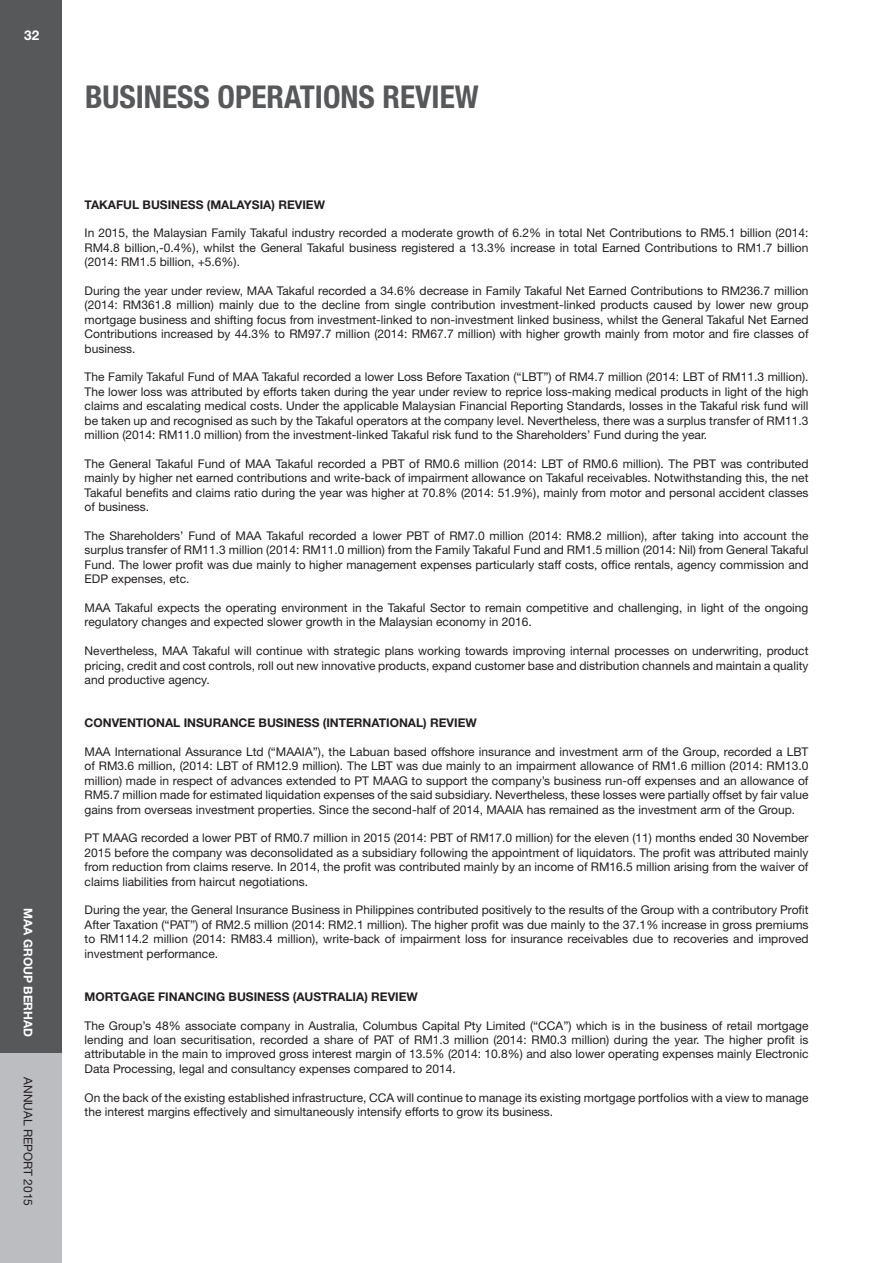
<style>
.page{position:relative;width:893px;height:1263px;background:#fff}
.page>*{position:absolute;margin:0;border:0;box-sizing:border-box;transform-origin:0 0}
.t1{font:700 condensed 31.5px "Helvetica Neue LT Std";color:#57585a}
.t2{font:700 13.5px "Helvetica Neue LT Std";color:#fff}
.t3{font:12px/14.4px "Helvetica Neue LT Std";color:#231f20;text-align:justify}
.t4{font:700 12px "Helvetica Neue LT Std";color:#231f20}
.t5{font:700 12px "Helvetica Neue LT Std";color:#fff}
</style>
<div class="page">
<div style="left:0;top:0;width:61px;height:1263px;background:#57585a"></div>
<div style="left:0;top:1053px;width:61px;height:210px;background:#bcbdc0"></div>
<p class="t2" style="left:24px;top:26px;width:17px">32</p>
<p class="t5" style="left:36px;top:908px;width:130px;rotate:90deg">MAA GROUP BERHAD</p>
<p class="t3" style="left:36px;top:1077px;width:130px;rotate:90deg">annual report 2015</p>
<h1 class="t1" style="left:85px;top:77px;width:395px">BUSINESS OPERATIONS REVIEW</h1>
<p class="t4" style="left:85px;top:197px;width:242px">TAKAFUL BUSINESS (MALAYSIA) REVIEW</p>
<p class="t3" style="left:85px;top:226px;width:725px">In 2015, the Malaysian Family Takaful industry recorded a moderate growth of 6.2% in total Net Contributions to RM5.1 billion (2014:<br>RM4.8 billion,-0.4%), whilst the General Takaful business registered a 13.3% increase in total Earned Contributions to RM1.7 billion (2014: RM1.5 billion, +5.6%).</p>
<p class="t3" style="left:85px;top:283px;width:725px">During the year under review, MAA Takaful recorded a 34.6% decrease in Family Takaful Net Earned Contributions to RM236.7 million (2014: RM361.8 million) mainly due to the decline from single contribution investment-linked products caused by lower new group mortgage business and shifting focus from investment-linked to non-investment linked business, whilst the General Takaful Net Earned Contributions increased by 44.3% to RM97.7 million (2014: RM67.7 million) with higher growth mainly from motor and fire classes of business.</p>
<p class="t3" style="left:85px;top:370px;width:725px">The Family Takaful Fund of MAA Takaful recorded a lower Loss Before Taxation (“LBT”) of RM4.7 million (2014: LBT of RM11.3 million).<br>The lower loss was attributed by efforts taken during the year under review to reprice loss-making medical products in light of the high claims and escalating medical costs. Under the applicable Malaysian Financial Reporting Standards, losses in the Takaful risk fund will be taken up and recognised as such by the Takaful operators at the company level. Nevertheless, there was a surplus transfer of RM11.3 million (2014: RM11.0 million) from the investment-linked Takaful risk fund to the Shareholders’ Fund during the year.</p>
<p class="t3" style="left:85px;top:456px;width:725px">The General Takaful Fund of MAA Takaful recorded a PBT of RM0.6 million (2014: LBT of RM0.6 million). The PBT was contributed mainly by higher net earned contributions and write-back of impairment allowance on Takaful receivables. Notwithstanding this, the net Takaful benefits and claims ratio during the year was higher at 70.8% (2014: 51.9%), mainly from motor and personal accident classes of business.</p>
<p class="t3" style="left:85px;top:528px;width:725px">The Shareholders’ Fund of MAA Takaful recorded a lower PBT of RM7.0 million (2014: RM8.2 million), after taking into account the surplus transfer of RM11.3 million (2014: RM11.0 million) from the Family Takaful Fund and RM1.5 million (2014: Nil) from General Takaful Fund. The lower profit was due mainly to higher management expenses particularly staff costs, office rentals, agency commission and EDP expenses, etc.</p>
<p class="t3" style="left:85px;top:600px;width:725px">MAA Takaful expects the operating environment in the Takaful Sector to remain competitive and challenging, in light of the ongoing regulatory changes and expected slower growth in the Malaysian economy in 2016.</p>
<p class="t3" style="left:85px;top:643px;width:725px">Nevertheless, MAA Takaful will continue with strategic plans working towards improving internal processes on underwriting, product pricing, credit and cost controls, roll out new innovative products, expand customer base and distribution channels and maintain a quality and productive agency.</p>
<p class="t4" style="left:85px;top:715px;width:394px">CONVENTIONAL INSURANCE BUSINESS (INTERNATIONAL) REVIEW</p>
<p class="t3" style="left:85px;top:744px;width:725px">MAA International Assurance Ltd (“MAAIA”), the Labuan based offshore insurance and investment arm of the Group, recorded a LBT of RM3.6 million, (2014: LBT of RM12.9 million). The LBT was due mainly to an impairment allowance of RM1.6 million (2014: RM13.0 million) made in respect of advances extended to PT MAAG to support the company’s business run-off expenses and an allowance of RM5.7 million made for estimated liquidation expenses of the said subsidiary. Nevertheless, these losses were partially offset by fair value gains from overseas investment properties. Since the second-half of 2014, MAAIA has remained as the investment arm of the Group.</p>
<p class="t3" style="left:85px;top:831px;width:725px">PT MAAG recorded a lower PBT of RM0.7 million in 2015 (2014: PBT of RM17.0 million) for the eleven (11) months ended 30 November 2015 before the company was deconsolidated as a subsidiary following the appointment of liquidators. The profit was attributed mainly from reduction from claims reserve. In 2014, the profit was contributed mainly by an income of RM16.5 million arising from the waiver of claims liabilities from haircut negotiations.</p>
<p class="t3" style="left:85px;top:903px;width:725px">During the year, the General Insurance Business in Philippines contributed positively to the results of the Group with a contributory Profit After Taxation (“PAT”) of RM2.5 million (2014: RM2.1 million). The higher profit was due mainly to the 37.1% increase in gross premiums to RM114.2 million (2014: RM83.4 million), write-back of impairment loss for insurance receivables due to recoveries and improved investment performance.</p>
<p class="t4" style="left:85px;top:989px;width:335px">MORTGAGE FINANCING BUSINESS (AUSTRALIA) REVIEW</p>
<p class="t3" style="left:85px;top:1018px;width:725px">The Group’s 48% associate company in Australia, Columbus Capital Pty Limited (“CCA”) which is in the business of retail mortgage lending and loan securitisation, recorded a share of PAT</p>
<p class="t3" style="left:85px;top:1032px;width:725px;text-indent:314px">of RM1.3 million (2014: RM0.3 million) during the year. The higher profit is attributable in the main to improved gross interest margin of 13.5% (2014: 10.8%) and also lower operating expenses mainly Electronic Data Processing, legal and consultancy expenses compared to 2014.</p>
<p class="t3" style="left:85px;top:1090px;width:725px">On the back of the existing established infrastructure, CCA will continue to manage its existing mortgage portfolios with a view to manage the interest margins effectively and simultaneously intensify efforts to grow its business.</p>
</div>
